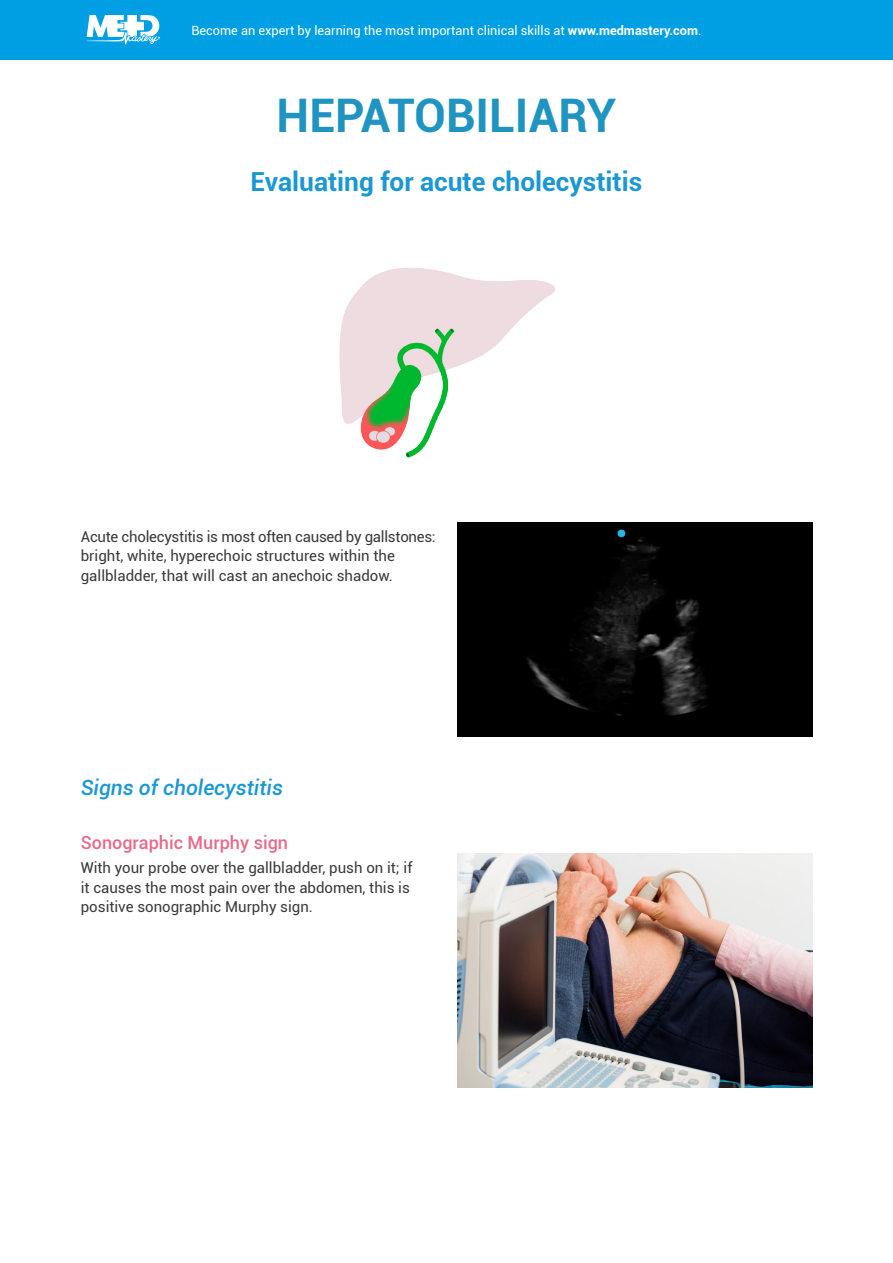
<style>
.page{position:relative;width:893px;height:1263px;background:#fff}
.page>*{position:absolute;margin:0;border:0;box-sizing:border-box;transform-origin:0 0}
.t1{font:700 46.35px "Roboto";color:#2094c1}
.t2{font:700 26.25px "Roboto";color:#1b97d4}
.t3{font:italic 500 21px "Roboto";color:#1b97d4}
.t4{font:500 18px "Roboto";color:#e66b87}
.t5{font:15px/19.5px "Roboto";color:#3a3a39}
.t6{font:12.75px "Roboto";color:#fff}
.s1{font-weight:700}
</style>
<div class="page">
<div style="left:0;top:0;width:893px;height:60px;background:#009fe3"></div>
<svg style="left:86px;top:15px;width:74px;height:30px"></svg>
<img style="left:457px;top:522px;width:355px;height:214px">
<img style="left:339px;top:268px;width:216px;height:190px">
<img style="left:457px;top:854px;width:355px;height:234px">
<p class="t6" style="left:191px;top:21px;width:512px">Become an expert by learning the most important clinical skills at <span class="s1">www.medmastery.com</span>.</p>
<h1 class="t1" style="left:277px;top:83px;width:341px">HEPATOBILIARY</h1>
<h2 class="t2" style="left:251px;top:163px;width:393px">Evaluating for acute cholecystitis</h2>
<p class="t5" style="left:81px;top:526px;width:356px">Acute cholecystitis is most often caused by gallstones: bright, white, hyperechoic structures within the gallbladder, that will cast an anechoic shadow.</p>
<h3 class="t3" style="left:81px;top:773px;width:204px">Signs of cholecystitis</h3>
<p class="t4" style="left:81px;top:830px;width:209px">Sonographic Murphy sign</p>
<p class="t5" style="left:81px;top:857px;width:333px">With your probe over the gallbladder, push on it; if it causes the most pain over the abdomen, this is positive sonographic Murphy sign.</p>
</div>
